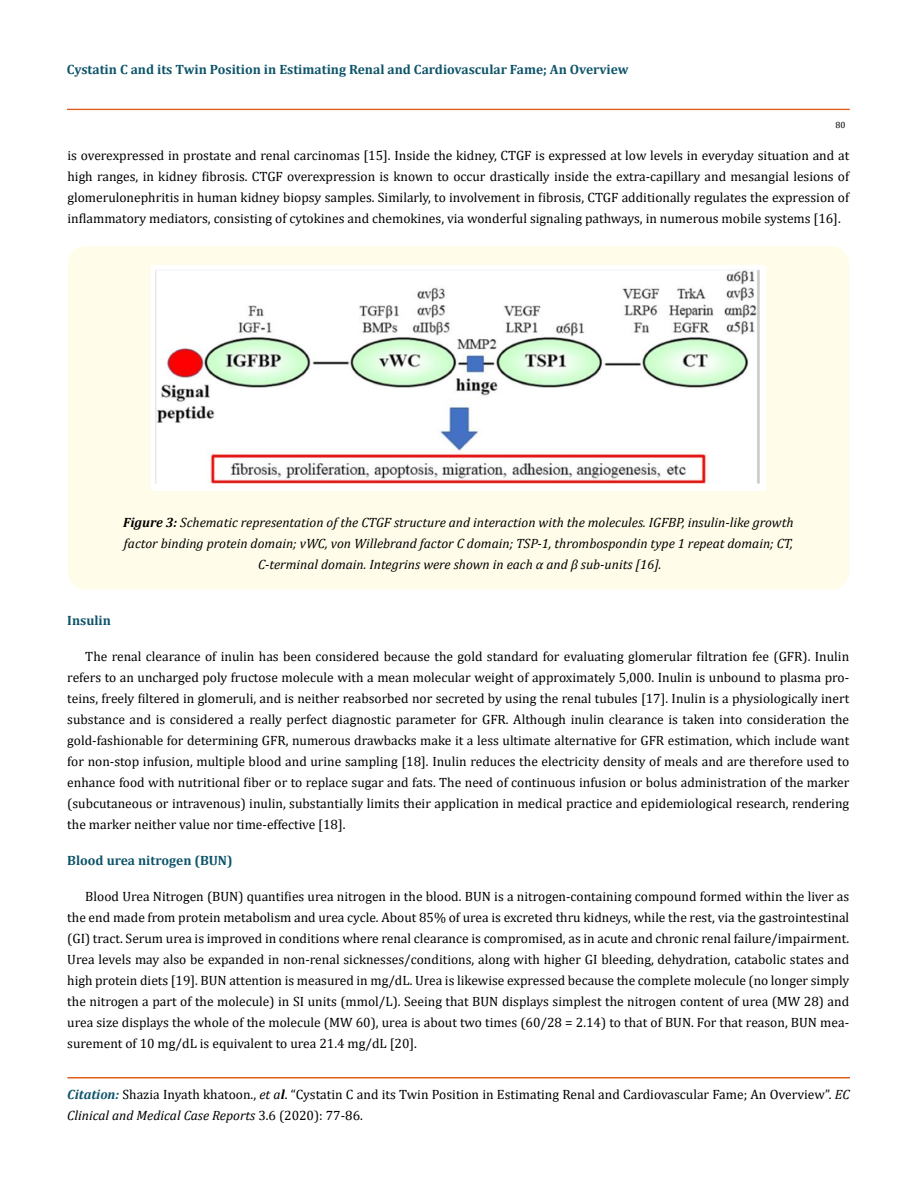
<style>
.page{position:relative;width:917px;height:1188px;background:#fff}
.page>*{position:absolute;margin:0;border:0;box-sizing:border-box;transform-origin:0 0}
.t1{font:13.5px/21px "Cambria";color:#000;text-align:justify}
.t2{font:italic 13.5px/21px "Cambria";color:#000;text-align:center}
.t3{font:700 13.5px "Cambria";color:#0e546a}
.t4{font:9px "Cambria";color:#000}
.s1{font-weight:700}
.s2{font-weight:700;font-style:italic;color:#0e546a}
.s3{font-style:italic}
.s4{font-weight:700;font-style:italic}
</style>
<div class="page">
<div style="left:67px;top:109px;width:782px;height:1px;border:1px solid #e05d1a"></div>
<hr style="left:68px;top:1078px;width:781px;height:1px;background:#e05d1a">
<div style="left:68px;top:1077px;width:781px;height:1px;border:1px solid #e05d1a"></div>
<div style="left:68px;top:246px;width:781px;height:344px;background:#fffde9;border-radius:18px"></div>
<img style="left:151px;top:266px;width:614px;height:225px">
<p class="t3" style="left:67px;top:59px;width:563px">Cystatin C and its Twin Position in Estimating Renal and Cardiovascular Fame; An Overview</p>
<p class="t4" style="left:835px;top:120px;width:11px">80</p>
<p class="t1" style="left:68px;top:145px;width:783px">is overexpressed in prostate and renal carcinomas [15]. Inside the kidney, CTGF is expressed at low levels in everyday situation and at high ranges, in kidney fibrosis. CTGF overexpression is known to occur drastically inside the extra-capillary and mesangial lesions of glomerulonephritis in human kidney biopsy samples. Similarly, to involvement in fibrosis, CTGF additionally regulates the expression of inflammatory mediators, consisting of cytokines and chemokines, via wonderful signaling pathways, in numerous mobile systems [16].</p>
<p class="t2" style="left:123px;top:511px;width:671px"><span class="s1">Figure 3:</span> Schematic representation of the CTGF structure and interaction with the molecules. IGFBP, insulin-like growth factor binding protein domain; vWC, von Willebrand factor C domain; TSP-1, thrombospondin type 1 repeat domain; CT,<br>C-terminal domain. Integrins were shown in each α and β sub-units [16].</p>
<p class="t3" style="left:67px;top:611px;width:45px">Insulin</p>
<p class="t1" style="left:67px;top:646px;width:783px;text-indent:18px">The renal clearance of inulin has been considered because the gold standard for evaluating glomerular filtration fee (GFR). Inulin refers to an uncharged poly fructose molecule with a mean molecular weight of approximately 5,000. Inulin is unbound to plasma pro&shy;teins, freely filtered in glomeruli, and is neither reabsorbed nor secreted by using the renal tubules [17]. Inulin is a physiologically inert substance and is considered a really perfect diagnostic parameter for GFR. Although inulin clearance is taken into consideration the gold-fashionable for determining GFR, numerous drawbacks make it a less ultimate alternative for GFR estimation, which include want for non-stop infusion, multiple blood and urine sampling [18]. Inulin reduces the electricity density of meals and are therefore used to enhance food with nutritional fiber or to replace sugar and fats. The need of continuous infusion or bolus administration of the marker (subcutaneous or intravenous) inulin, substantially limits their application in medical practice and epidemiological research, rendering the marker neither value nor time-effective [18].</p>
<p class="t3" style="left:67px;top:851px;width:167px">Blood urea nitrogen (BUN)</p>
<p class="t1" style="left:67px;top:886px;width:783px;text-indent:18px">Blood Urea Nitrogen (BUN) quantifies urea nitrogen in the blood. BUN is a nitrogen-containing compound formed within the liver as the end made from protein metabolism and urea cycle. About 85% of urea is excreted thru kidneys, while the rest, via the gastrointestinal (GI) tract. Serum urea is improved in conditions where renal clearance is compromised, as in acute and chronic renal failure/impairment.<br>Urea levels may also be expanded in non-renal sicknesses/conditions, along with higher GI bleeding, dehydration, catabolic states and high protein diets [19]. BUN attention is measured in mg/dL. Urea is likewise expressed because the complete molecule (no longer simply the nitrogen a part of the molecule) in SI units (mmol/L). Seeing that BUN displays simplest the nitrogen content of urea (MW 28) and urea size displays the whole of the molecule (MW 60), urea is about two times (60/28 = 2.14) to that of BUN. For that reason, BUN mea&shy;surement of 10 mg/dL is equivalent to urea 21.4 mg/dL [20].</p>
<p class="t1" style="left:67px;top:1084px;width:783px"><span class="s2">Citation:</span> Shazia Inyath khatoon., <span class="s3">et a</span><span class="s4">l</span>. “Cystatin C and its Twin Position in Estimating Renal and Cardiovascular Fame; An Overview”. <span class="s3">EC<br>Clinical and Medical Case Reports</span> 3.6 (2020): 77-86.</p>
</div>
